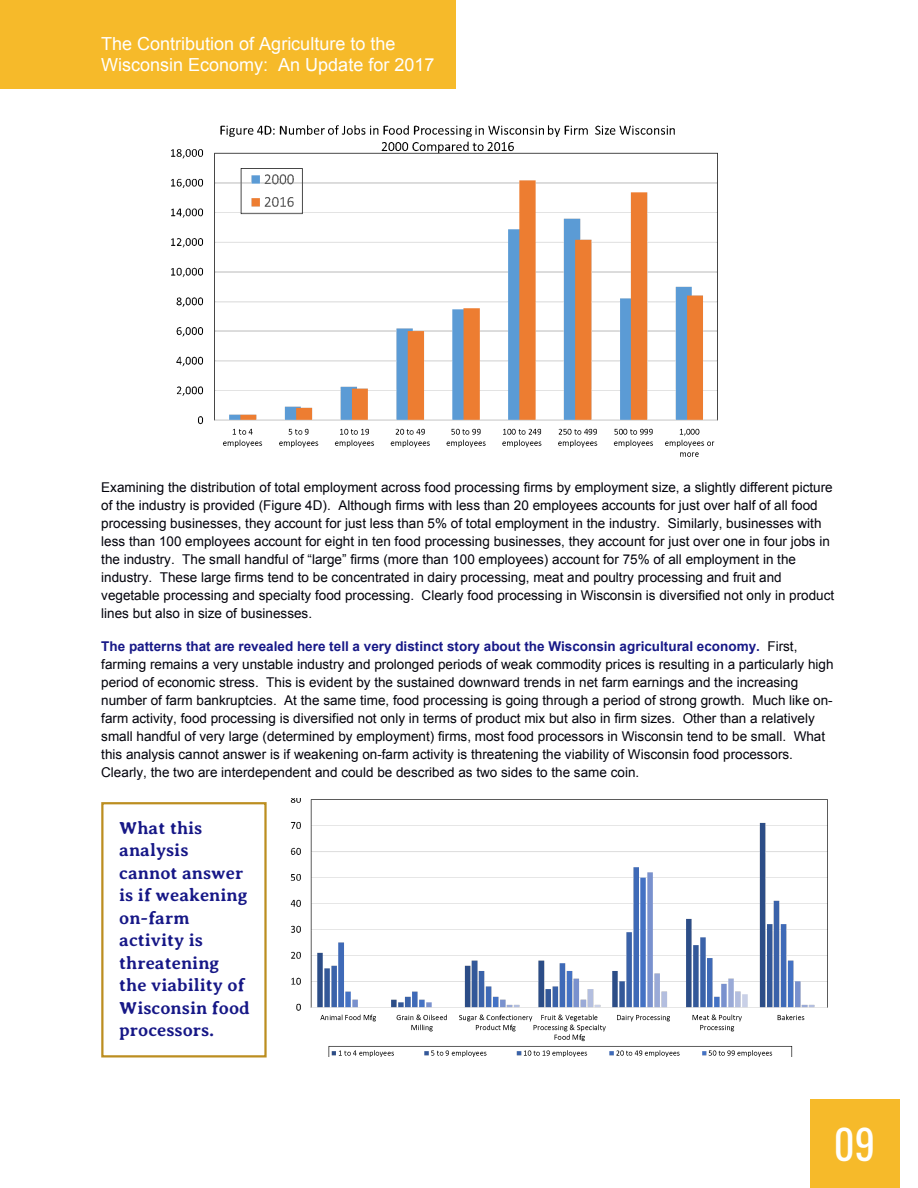
<style>
.page{position:relative;width:918px;height:1188px;background:#fff}
.page>*{position:absolute;margin:0;border:0;box-sizing:border-box;transform-origin:0 0}
.t1{font:40.5px "Oswald";color:#fff}
.t2{font:700 18px/22.5px "Averia Serif Libre";color:#171887}
.t3{font:18px/21.3px "Arial";color:#fff}
.t4{font:13.5px/18px "Arial";color:#02020b}
.s1{font-weight:700;color:#171887}
</style>
<div class="page">
<div style="left:0;top:0;width:456px;height:89px;background:#f6ba2a"></div>
<div style="left:810px;top:1099px;width:90px;height:89px;background:#f6ba2a"></div>
<div style="left:101px;top:802px;width:166px;height:255px;border:2px solid #bc8e20"></div>
<img style="left:290px;top:799px;width:538px;height:258px">
<img style="left:171px;top:125px;width:547px;height:332px">
<h2 class="t3" style="left:101px;top:33px;width:335px">The Contribution of Agriculture to the<br>Wisconsin Economy: An Update for 2017</h2>
<p class="t4" style="left:101px;top:478px;width:735px">Examining the distribution of total employment across food processing firms by employment size, a slightly different picture of the industry is provided (Figure 4D). Although firms with less than 20 employees accounts for just over half of all food processing businesses, they account for just less than 5% of total employment in the industry. Similarly, businesses with less than 100 employees account for eight in ten food processing businesses, they account for just over one in four jobs in the industry. The small handful of “large” firms (more than 100 employees) account for 75% of all employment in the industry. These large firms tend to be concentrated in dairy processing, meat and poultry processing and fruit and vegetable processing and specialty food processing. Clearly food processing in Wisconsin is diversified not only in product lines but also in size of businesses.</p>
<p class="t4" style="left:101px;top:638px;width:734px"><span class="s1">The patterns that are revealed here tell a very distinct story about the Wisconsin agricultural economy.</span> First, farming remains a very unstable industry and prolonged periods of weak commodity prices is resulting in a particularly high period of economic stress. This is evident by the sustained downward trends in net farm earnings and the increasing number of farm bankruptcies. At the same time, food processing is going through a period of strong growth. Much like on&shy;farm activity, food processing is diversified not only in terms of product mix but also in firm sizes. Other than a relatively small handful of very large (determined by employment) firms, most food processors in Wisconsin tend to be small. What this analysis cannot answer is if weakening on-farm activity is threatening the viability of Wisconsin food processors.<br>Clearly, the two are interdependent and could be described as two sides to the same coin.</p>
<h2 class="t2" style="left:119px;top:816px;width:132px">What this analysis cannot answer is if weakening on-farm activity is threatening the viability of<br>Wisconsin food processors.</h2>
<h1 class="t1" style="left:834px;top:1108px;width:43px">09</h1>
</div>
